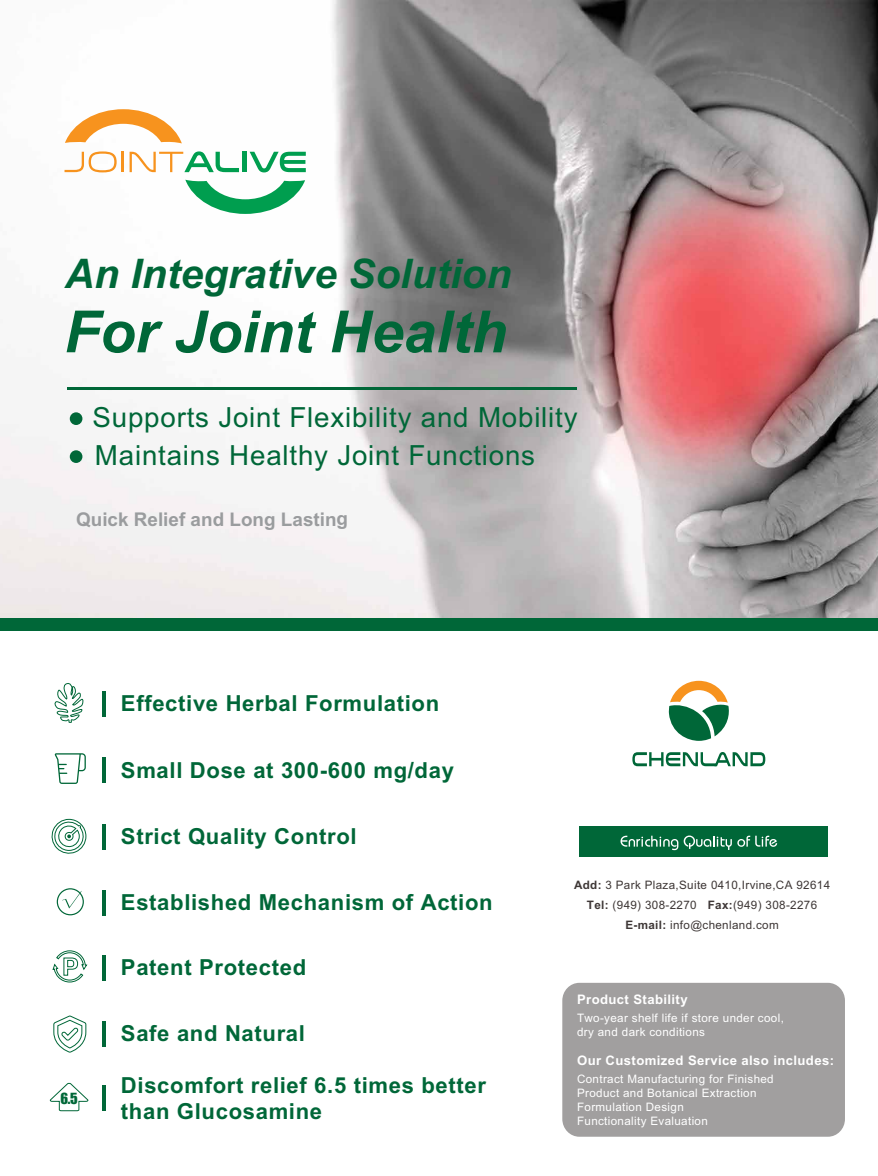
<style>
.page{position:relative;width:878px;height:1176px;background:#fff}
.page>*{position:absolute;margin:0;border:0;box-sizing:border-box;transform-origin:0 0}
.t1{font:italic 700 58.05px "Arial";color:#006738}
.t2{font:italic 700 40.8px "Arial";color:#006738}
.t3{font:27.75px/37.2px "Arial";letter-spacing:.03em;color:#006738}
.t4{font:700 22.05px/26.5px "Arial";letter-spacing:.03em;color:#006738}
.t5{font:700 18.9px "Arial";letter-spacing:-.005em;color:#9a9c9e}
.t6{font:14.25px "Impact";color:#006738}
.t7{font:700 13.2px "Arial";letter-spacing:.03em;color:#fff}
.t8{font:11.7px/14px "Arial";letter-spacing:.03em;color:#fff}
.t9{font:11.7px/20px "Arial";letter-spacing:.03em;color:#3e3736;text-align:center}
.s1{font-weight:700}
</style>
<div class="page">
<div style="left:562px;top:982px;width:282px;height:154px;background:#a19f9f;border-radius:17px"></div>
<img style="left:0;top:0;width:878px;height:618px">
<div style="left:579px;top:825px;width:248px;height:31px;background:#006738"></div>
<svg style="left:620px;top:835px;width:111px;height:14px"></svg>
<svg style="left:737px;top:835px;width:40px;height:11px"></svg>
<svg style="left:64px;top:151px;width:53px;height:21px"></svg>
<hr style="left:121px;top:152px;width:3px;height:20px;background:#f7931e">
<svg style="left:130px;top:151px;width:109px;height:21px"></svg>
<hr style="left:242px;top:152px;width:4px;height:20px;background:#009e4f">
<svg style="left:249px;top:152px;width:57px;height:20px"></svg>
<svg style="left:65px;top:109px;width:117px;height:34px"></svg>
<svg style="left:185px;top:180px;width:120px;height:34px"></svg>
<svg style="left:632px;top:752px;width:133px;height:14px"></svg>
<svg style="left:668px;top:680px;width:61px;height:60px"></svg>
<svg style="left:51px;top:818px;width:35px;height:36px"></svg>
<svg style="left:54px;top:683px;width:30px;height:40px"></svg>
<svg style="left:52px;top:950px;width:36px;height:32px"></svg>
<svg style="left:55px;top:753px;width:31px;height:30px"></svg>
<svg style="left:53px;top:1015px;width:33px;height:37px"></svg>
<svg style="left:62px;top:890px;width:19px;height:18px"></svg>
<div style="left:57px;top:888px;width:27px;height:27px;border:1px solid #006738;border-radius:50%"></div>
<svg style="left:49px;top:1082px;width:39px;height:28px"></svg>
<div style="left:1px;top:618px;width:877px;height:13px;background:#006738"></div>
<hr style="left:67px;top:387px;width:510px;height:2px;background:#006738">
<div style="left:70px;top:412px;width:12px;height:13px;background:#006738;border-radius:50%"></div>
<div style="left:70px;top:450px;width:12px;height:13px;background:#006738;border-radius:50%"></div>
<hr style="left:103px;top:690px;width:3px;height:26px;background:#006738">
<hr style="left:103px;top:757px;width:3px;height:25px;background:#006738">
<hr style="left:103px;top:823px;width:3px;height:26px;background:#006738">
<hr style="left:103px;top:889px;width:3px;height:26px;background:#006738">
<hr style="left:103px;top:1084px;width:3px;height:26px;background:#006738">
<hr style="left:103px;top:954px;width:3px;height:26px;background:#006738">
<hr style="left:103px;top:1020px;width:3px;height:26px;background:#006738">
<h2 class="t2" style="left:65px;top:258px;width:448px">An Integrative Solution</h2>
<h1 class="t1" style="left:64px;top:310px;width:444px">For Joint Health</h1>
<p class="t3" style="left:92px;top:401px;width:486px">Supports Joint Flexibility and Mobility<br>Maintains Healthy Joint Functions</p>
<p class="t5" style="left:76px;top:512px;width:273px">Quick Relief and Long Lasting</p>
<p class="t4" style="left:121px;top:692px;width:320px">Effective Herbal Formulation</p>
<p class="t4" style="left:121px;top:758px;width:334px">Small Dose at 300-600 mg/day</p>
<p class="t6" style="left:61px;top:1090px;width:19px">6.5</p>
<p class="t4" style="left:121px;top:824px;width:237px">Strict Quality Control</p>
<p class="t4" style="left:121px;top:890px;width:373px">Established Mechanism of Action</p>
<p class="t4" style="left:121px;top:955px;width:187px">Patent Protected</p>
<p class="t4" style="left:121px;top:1021px;width:185px">Safe and Natural</p>
<p class="t4" style="left:121px;top:1073px;width:366px">Discomfort relief 6.5 times better than Glucosamine</p>
<p class="t9" style="left:574px;top:875px;width:258px"><span class="s1">Add:</span> 3 Park Plaza,Suite 0410,Irvine,CA 92614<br><span class="s1">Tel:</span> (949) 308-2270 <span class="s1">Fax:</span>(949) 308-2276<br><span class="s1">E-mail:</span> info@chenland.com</p>
<p class="t7" style="left:577px;top:994px;width:112px">Product Stability</p>
<p class="t8" style="left:577px;top:1011px;width:208px">Two-year shelf life if store under cool, dry and dark conditions</p>
<p class="t8" style="left:577px;top:1072px;width:198px">Contract Manufacturing for Finished<br>Product and Botanical Extraction<br>Formulation Design<br>Functionality Evaluation</p>
<p class="t7" style="left:577px;top:1054px;width:258px">Our Customized Service also includes:</p>
</div>
